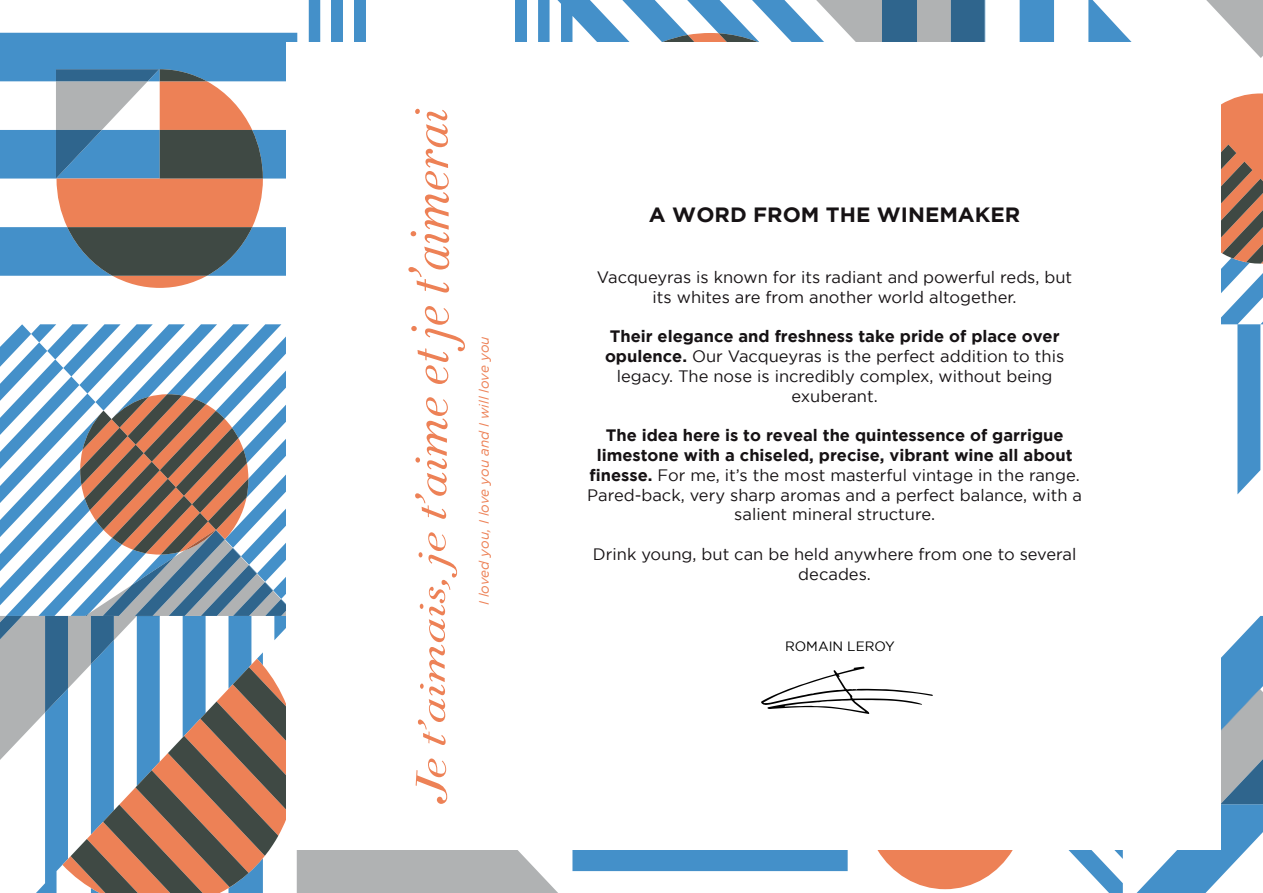
<style>
.page{position:relative;width:1263px;height:893px;background:#fff}
.page>*{position:absolute;margin:0;border:0;box-sizing:border-box;transform-origin:0 0}
.t1{font:700 20.7px "Gotham";color:#161214;scale:1.04 1}
.t2{font:16.5px/19.8px "Gotham";color:#161214;text-align:center}
.t3{font:italic 13.5px "Gotham";color:#ed8156}
.t4{font:13.5px "Gotham";color:#000}
.s1{font-weight:700}
</style>
<div class="page">
<div style="left:572px;top:850px;width:276px;height:21px;background:#4490c9"></div>
<svg style="left:985px;top:0;width:69px;height:42px"></svg>
<div style="left:309px;top:0;width:11px;height:42px;background:#4490c9"></div>
<div style="left:332px;top:0;width:11px;height:42px;background:#4490c9"></div>
<div style="left:355px;top:0;width:11px;height:42px;background:#4490c9"></div>
<div style="left:515px;top:0;width:12px;height:42px;background:#4490c9"></div>
<svg style="left:1068px;top:850px;width:55px;height:43px"></svg>
<svg style="left:1088px;top:0;width:175px;height:494px"></svg>
<svg style="left:1220px;top:93px;width:43px;height:171px;background:#b9785c"></svg>
<svg style="left:877px;top:850px;width:136px;height:39px"></svg>
<svg style="left:1206px;top:0;width:57px;height:58px"></svg>
<svg style="left:0;top:33px;width:297px;height:255px"></svg>
<svg style="left:538px;top:0;width:413px;height:42px"></svg>
<div style="left:882px;top:0;width:34px;height:42px;background:#2f658d"></div>
<div style="left:951px;top:0;width:34px;height:42px;background:#2f658d"></div>
<svg style="left:0;top:324px;width:286px;height:569px"></svg>
<svg style="left:297px;top:850px;width:261px;height:43px;background:#b6b7b8"></svg>
<svg style="left:1136px;top:616px;width:127px;height:277px"></svg>
<div style="left:286px;top:42px;width:934px;height:808px;background:#fff"></div>
<svg style="left:761px;top:666px;width:172px;height:48px"></svg>
<svg style="left:411px;top:109px;width:38px;height:127px"></svg>
<p class="t3" style="left:477px;top:605px;width:270px;rotate:-90deg">I loved you, I love you and I will love you</p>
<p class="t1" style="left:649px;top:203px;width:358px">A WORD FROM THE WINEMAKER</p>
<p class="t2" style="left:597px;top:267px;width:477px">Vacqueyras is known for its radiant and powerful reds, but its whites are from another world altogether.</p>
<p class="t2" style="left:605px;top:326px;width:461px"><span class="s1">Their elegance and freshness take pride of place over opulence.</span> Our Vacqueyras is the perfect addition to this legacy. The nose is incredibly complex, without being exuberant.</p>
<p class="t2" style="left:587px;top:425px;width:496px"><span class="s1">The idea here is to reveal the quintessence of garrigue limestone with a chiseled, precise, vibrant wine all about finesse.</span> For me, it’s the most masterful vintage in the range.<br>Pared-back, very sharp aromas and a perfect balance, with a salient mineral structure.</p>
<p class="t2" style="left:593px;top:544px;width:485px">Drink young, but can be held anywhere from one to several decades.</p>
<p class="t4" style="left:785px;top:639px;width:111px">ROMAIN LEROY</p>
</div>
